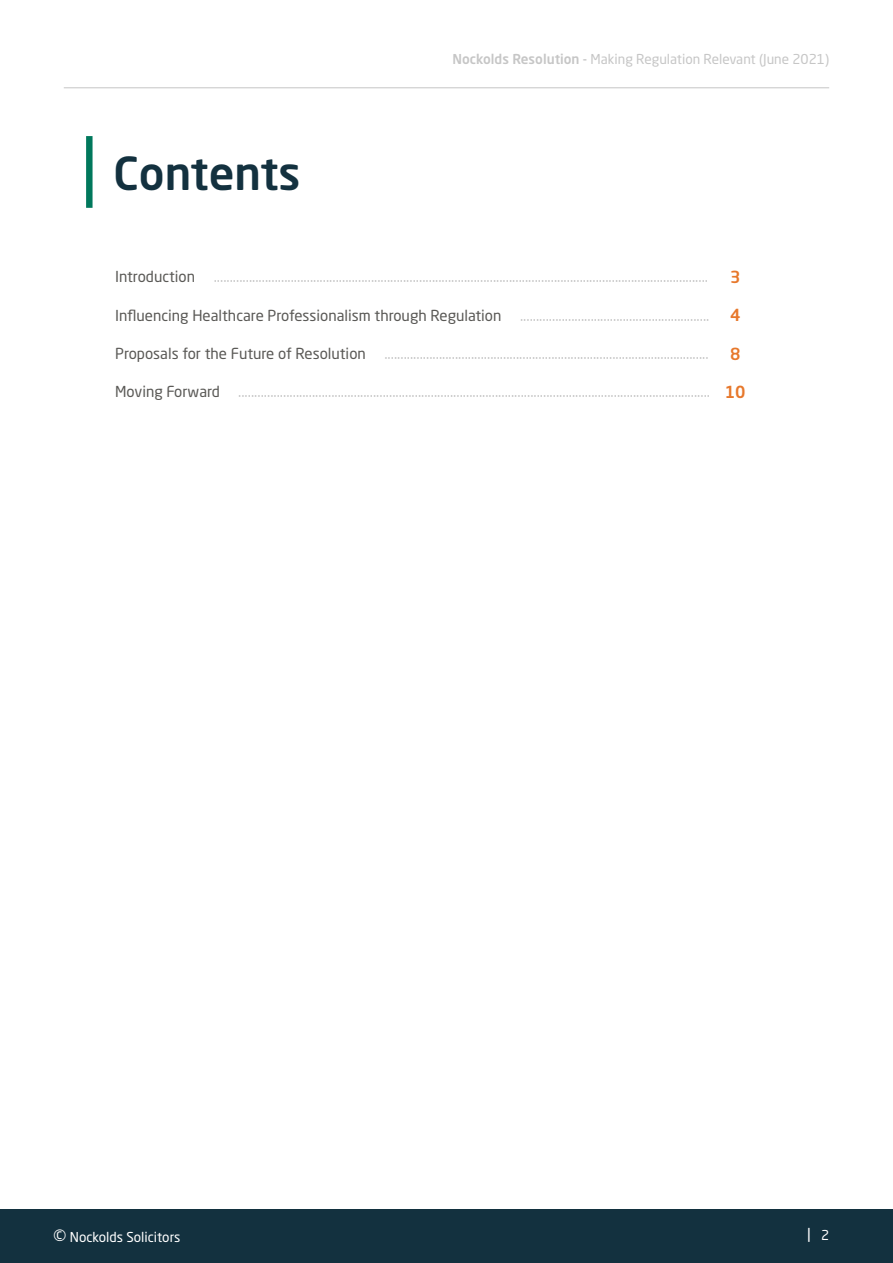
<style>
.page{position:relative;width:893px;height:1263px;background:#fff}
.page>*{position:absolute;margin:0;border:0;box-sizing:border-box;transform-origin:0 0}
.t1{font:500 45px "Neo Sans Std";color:#13313f}
.t2{font:500 16.5px "Neo Sans Std";color:#e7782c}
.t3{font:15px "Neo Sans Std";color:#c6c6c6}
.t4{font:15px "Neo Sans Std";color:#fff}
.t5{font:13.5px "Neo Sans Std";color:#c6c6c6}
.t6{font:13.5px "Neo Sans Std";color:#fff}
.s1{font-weight:500}
.s2{color:#5a5956}
.s3{font-weight:500;font-size:16.5px;color:#e7782c}
.s4{font-size:18px}
</style>
<div class="page">
<div style="left:0;top:1209px;width:893px;height:54px;background:#13313f"></div>
<hr style="left:64px;top:87px;width:765px;height:1px;background:#c6c6c6">
<div style="left:86px;top:136px;width:7px;height:72px;background:#00785c"></div>
<h1 class="t1" style="left:114px;top:145px;width:188px">Contents</h1>
<p class="t5" style="left:453px;top:51px;width:378px"><span class="s1">Nockolds Resolution -</span> Making Regulation Relevant (June 2021)</p>
<p class="t3" style="left:115px;top:268px;width:594px"><span class="s2">Introduction</span> ..........................................................................................................................................................</p>
<p class="t2" style="left:730px;top:266px;width:12px">3</p>
<p class="t3" style="left:115px;top:306px;width:627px"><span class="s2">Influencing Healthcare Professionalism through Regulation</span> ........................................................... <span class="s3">4</span></p>
<p class="t3" style="left:115px;top:344px;width:595px"><span class="s2">Proposals for the Future of Resolution</span> .....................................................................................................</p>
<p class="t2" style="left:730px;top:343px;width:12px">8</p>
<p class="t3" style="left:115px;top:382px;width:632px"><span class="s2">Moving Forward</span> ................................................................................................................................................... <span class="s3">10</span></p>
<p class="t6" style="left:53px;top:1229px;width:129px"><span class="s4">©</span> Nockolds Solicitors</p>
<p class="t4" style="left:807px;top:1224px;width:23px">| <sub>2</sub></p>
</div>
